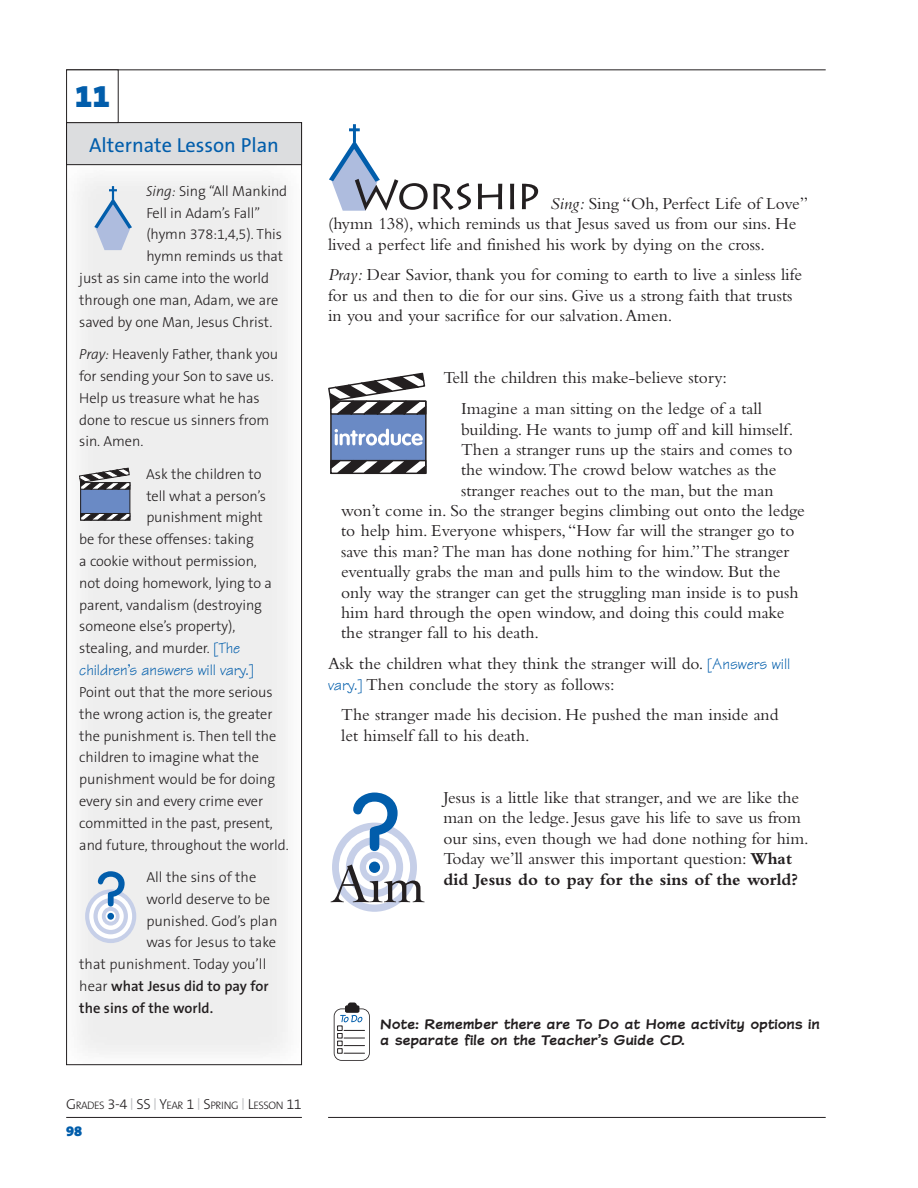
<style>
.page{position:relative;width:918px;height:1188px;background:#fff}
.page>*{position:absolute;margin:0;border:0;box-sizing:border-box;transform-origin:0 0}
.t1{font:900 31.95px "The Sans B9";color:#015dab}
.t2{font:20.4px "The Sans B5 Plain";color:#015dab}
.t3{font:17.4px/20.4px "Bembo";color:#231f20}
.t4{font:16.05px "Tekton";letter-spacing:-.005em;color:#015dab}
.t5{font:300 14.55px/21.9px "The Sans B3";letter-spacing:-.005em;color:#231f20}
.t6{font:700 14.55px/16px "Wastrel";letter-spacing:.02em;color:#231f20;scale:1.15 1}
.t7{font:600 14.55px/21.8px "The Sans B6";color:#231f20}
.t8{font:900 14.55px "The Sans B9";color:#015dab}
.t9{font:300 10.95px "The Sans B3";letter-spacing:-.045em;color:#231f20}
.s1{font-style:italic}
.s2{font-family:"Tekton";font-weight:400;font-size:16.05px;color:#015dab}
.s3{font-family:"The Sans B3";font-weight:300}
.s4{font-size:14.55px}
.s5{font-family:"Tekton";font-size:16.05px;color:#015dab}
.s6{font-weight:700}
</style>
<div class="page">
<hr style="left:66px;top:1117px;width:236px;height:1px;background:#231f20">
<hr style="left:328px;top:1117px;width:498px;height:1px;background:#231f20">
<svg style="left:329px;top:124px;width:142px;height:87px"></svg>
<svg style="left:478px;top:184px;width:24px;height:25px"></svg>
<svg style="left:510px;top:184px;width:4px;height:25px"></svg>
<svg style="left:522px;top:184px;width:16px;height:25px"></svg>
<div style="left:331px;top:401px;width:95px;height:72px;background:#6a8ac5"></div>
<div style="left:330px;top:401px;width:97px;height:73px;border:1px solid #231f20"></div>
<svg style="left:330px;top:459px;width:97px;height:16px;background:#757478"></svg>
<svg style="left:328px;top:372px;width:99px;height:43px"></svg>
<svg style="left:335px;top:429px;width:88px;height:16px"></svg>
<svg style="left:332px;top:823px;width:85px;height:89px"></svg>
<svg style="left:331px;top:793px;width:93px;height:109px"></svg>
<hr style="left:66px;top:69px;width:760px;height:1px;background:#231f20">
<img style="left:68px;top:165px;width:231px;height:889px">
<div style="left:67px;top:123px;width:235px;height:42px;background:#dcdddf"></div>
<div style="left:66px;top:122px;width:236px;height:43px;border:1px solid #231f20"></div>
<svg style="left:94px;top:186px;width:38px;height:64px;background:#bccbe0"></svg>
<div style="left:81px;top:483px;width:49px;height:37px;background:#6a8ac5"></div>
<div style="left:80px;top:482px;width:50px;height:38px;border:1px solid #231f20"></div>
<svg style="left:80px;top:513px;width:50px;height:8px"></svg>
<svg style="left:79px;top:468px;width:51px;height:22px"></svg>
<div style="left:85px;top:889px;width:51px;height:54px;background:#c6cfe8;border-radius:50%"></div>
<div style="left:89px;top:894px;width:43px;height:45px;background:#fff;border-radius:50%"></div>
<div style="left:93px;top:898px;width:35px;height:36px;background:#c6cfe8;border-radius:50%"></div>
<div style="left:98px;top:903px;width:26px;height:27px;background:#fff;border-radius:50%"></div>
<svg style="left:102px;top:907px;width:18px;height:19px"></svg>
<svg style="left:98px;top:871px;width:27px;height:49px"></svg>
<div style="left:66px;top:70px;width:53px;height:53px;border:1px solid #231f20"></div>
<svg style="left:334px;top:1008px;width:36px;height:53px"></svg>
<div style="left:335px;top:1009px;width:34px;height:51px;background:#fff;border-radius:7px"></div>
<svg style="left:337px;top:1003px;width:28px;height:51px"></svg>
<h1 class="t1" style="left:75px;top:79px;width:37px">11</h1>
<p class="t2" style="left:89px;top:134px;width:191px">Alternate Lesson Plan</p>
<p class="t5" style="left:146px;top:181px;width:143px"><span class="s1">Sing:</span> Sing “All Mankind</p>
<p class="t5" style="left:146px;top:202px;width:115px">Fell in Adam’s Fall”</p>
<p class="t5" style="left:146px;top:224px;width:137px">(hymn 378:1,4,5). This</p>
<p class="t5" style="left:146px;top:246px;width:138px">hymn reminds us that</p>
<p class="t5" style="left:79px;top:268px;width:191px">just as sin came into the world</p>
<p class="t5" style="left:79px;top:290px;width:200px">through one man, Adam, we are</p>
<p class="t5" style="left:79px;top:312px;width:195px">saved by one Man, Jesus Christ.</p>
<p class="t5" style="left:79px;top:344px;width:200px"><span class="s1">Pray:</span> Heavenly Father, thank you for sending your Son to save us.<br>Help us treasure what he has done to rescue us sinners from sin. Amen.</p>
<p class="t5" style="left:146px;top:463px;width:117px">Ask the children to</p>
<p class="t5" style="left:146px;top:485px;width:121px">tell what a person’s</p>
<p class="t5" style="left:146px;top:507px;width:118px">punishment might</p>
<p class="t5" style="left:79px;top:529px;width:176px">be for these offenses: taking</p>
<p class="t5" style="left:79px;top:551px;width:179px">a cookie without permission,</p>
<p class="t5" style="left:79px;top:573px;width:194px">not doing homework, lying to a</p>
<p class="t5" style="left:79px;top:594px;width:184px">parent, vandalism (destroying</p>
<p class="t5" style="left:79px;top:616px;width:158px">someone else’s property),</p>
<p class="t5" style="left:79px;top:638px;width:162px">stealing, and murder. <span class="s2">[The</span></p>
<p class="t4" style="left:79px;top:660px;width:176px">children’s answers will vary.]</p>
<p class="t5" style="left:79px;top:682px;width:211px">Point out that the more serious the wrong action is, the greater the punishment is. Then tell the children to imagine what the punishment would be for doing every sin and every crime ever committed in the past, present, and future, throughout the world.</p>
<p class="t5" style="left:146px;top:867px;width:112px">All the sins of the</p>
<p class="t5" style="left:146px;top:889px;width:125px">world deserve to be</p>
<p class="t5" style="left:146px;top:910px;width:133px">punished. God’s plan</p>
<p class="t5" style="left:146px;top:932px;width:131px">was for Jesus to take</p>
<p class="t5" style="left:79px;top:954px;width:189px">that punishment. Today you’ll</p>
<p class="t7" style="left:79px;top:976px;width:191px"><span class="s3">hear</span> what Jesus did to pay for the sins of the world.</p>
<p class="t9" style="left:66px;top:1100px;width:237px"><span class="s4">G</span>RADES <span class="s4">3-4</span> <sup>|</sup> <span class="s4">SS</span> <sup>|</sup> <span class="s4">Y</span>EAR <span class="s4">1</span> <sup>|</sup> <span class="s4">S</span>PRING <sup>|</sup> <span class="s4">L</span>ESSON <span class="s4">11</span></p>
<p class="t8" style="left:66px;top:1123px;width:18px">98</p>
<p class="t3" style="left:328px;top:193px;width:481px;text-indent:222px"><span class="s1">Sing:</span> Sing “Oh, Perfect Life of Love” (hymn 138), which reminds us that Jesus saved us from our sins. He lived a perfect life and finished his work by dying on the cross.</p>
<p class="t3" style="left:328px;top:264px;width:476px"><span class="s1">Pray:</span> Dear Savior, thank you for coming to earth to live a sinless life for us and then to die for our sins. Give us a strong faith that trusts in you and your sacrifice for our salvation. Amen.</p>
<p class="t3" style="left:461px;top:362px;width:302px;line-height:30.9px;text-indent:-18px">Tell the children this make-believe story:<br>Imagine a man sitting on the ledge of a tall</p>
<p class="t3" style="left:461px;top:419px;width:334px">building. He wants to jump off and kill himself.</p>
<p class="t3" style="left:461px;top:439px;width:333px">Then a stranger runs up the stairs and comes to</p>
<p class="t3" style="left:461px;top:459px;width:317px">the window. The crowd below watches as the</p>
<p class="t3" style="left:461px;top:480px;width:314px">stranger reaches out to the man, but the man</p>
<p class="t3" style="left:341px;top:500px;width:465px">won’t come in. So the stranger begins climbing out onto the ledge</p>
<p class="t3" style="left:341px;top:521px;width:455px">to help him. Everyone whispers, “How far will the stranger go to</p>
<p class="t3" style="left:341px;top:541px;width:450px">save this man? The man has done nothing for him.” The stranger</p>
<p class="t3" style="left:341px;top:561px;width:441px">eventually grabs the man and pulls him to the window. But the</p>
<p class="t3" style="left:341px;top:582px;width:459px">only way the stranger can get the struggling man inside is to push</p>
<p class="t3" style="left:341px;top:602px;width:445px">him hard through the open window, and doing this could make</p>
<p class="t3" style="left:341px;top:622px;width:199px">the stranger fall to his death.</p>
<p class="t3" style="left:328px;top:653px;width:464px">Ask the children what they think the stranger will do. <span class="s5">[Answers will vary.]</span> Then conclude the story as follows:</p>
<p class="t3" style="left:341px;top:704px;width:439px">The stranger made his decision. He pushed the man inside and let himself fall to his death.</p>
<p class="t3" style="left:443px;top:787px;width:367px">Jesus is a little like that stranger, and we are like the man on the ledge. Jesus gave his life to save us from our sins, even though we had done nothing for him.<br>Today we’ll answer this important question: <span class="s6">What did Jesus do to pay for the sins of the world?</span></p>
<p class="t6" style="left:380px;top:1016px;width:384px">Note: Remember there are To Do at Home activity options in a separate file on the Teacher’s Guide CD.</p>
</div>
